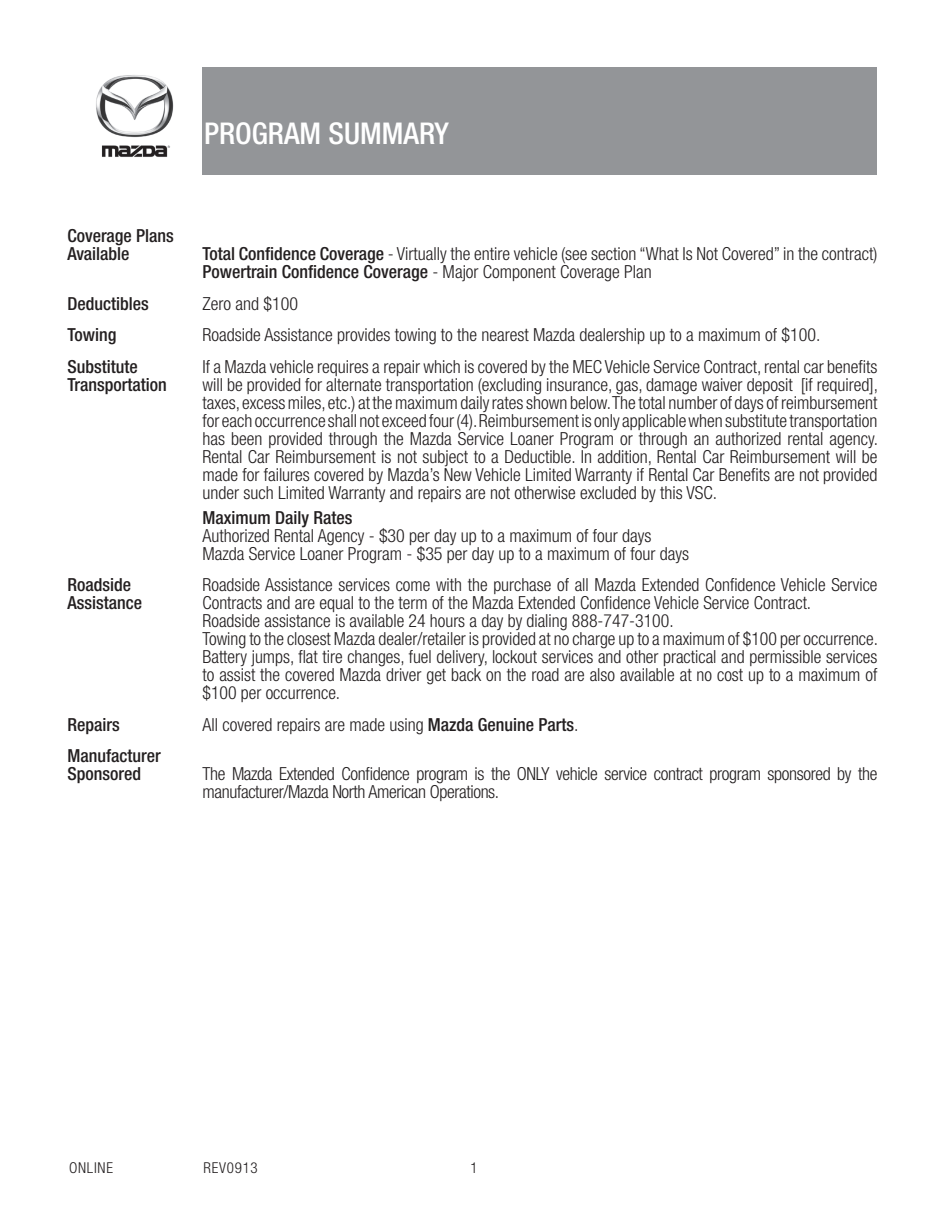
<style>
.page{position:relative;width:945px;height:1215px;background:#fff}
.page>*{position:absolute;margin:0;border:0;box-sizing:border-box;transform-origin:0 0}
.t1{font:500 condensed 30px "Helvetica Neue LT Std";color:#fff}
.t2{font:300 condensed 18px/18px "Helvetica Neue LT Std";color:#231f20;text-align:justify}
.t3{font:500 condensed 18px "Helvetica Neue LT Std";color:#231f20}
.t4{font:300 condensed 18px/18px "Helvetica Neue LT Std";letter-spacing:-.02em;color:#231f20}
.t5{font:300 condensed 15px "Helvetica Neue LT Std";letter-spacing:.05em;color:#231f20}
.s1{font-weight:500}
.s2{font-weight:300}
</style>
<div class="page">
<div style="left:202px;top:68px;width:676px;height:108px;background:#939598"></div>
<img style="left:96px;top:75px;width:78px;height:82px">
<p class="t1" style="left:204px;top:116px;width:247px">PROGRAM SUMMARY</p>
<p class="t3" style="left:68px;top:225px;width:108px">Coverage Plans</p>
<p class="t3" style="left:68px;top:243px;width:64px">Available</p>
<p class="t2" style="left:202px;top:245px;width:676px"><span class="s1">Total Confidence Coverage</span> - Virtually the entire vehicle (see section “What Is Not Covered” in the contract)</p>
<p class="t3" style="left:202px;top:261px;width:451px">Powertrain Confidence Coverage <span class="s2">- Major Component Coverage Plan</span></p>
<p class="t3" style="left:68px;top:293px;width:83px">Deductibles</p>
<p class="t2" style="left:202px;top:294px;width:97px">Zero and $100</p>
<p class="t3" style="left:68px;top:324px;width:50px">Towing</p>
<p class="t2" style="left:202px;top:326px;width:619px">Roadside Assistance provides towing to the nearest Mazda dealership up to a maximum of $100.</p>
<p class="t3" style="left:68px;top:356px;width:72px">Substitute</p>
<p class="t2" style="left:202px;top:357px;width:676px">If a Mazda vehicle requires a repair which is covered by the MEC Vehicle Service Contract, rental car benefits</p>
<p class="t3" style="left:68px;top:374px;width:101px">Transportation</p>
<p class="t2" style="left:202px;top:375px;width:677px">will be provided for alternate transportation (excluding insurance, gas, damage waiver deposit [if required],</p>
<p class="t2" style="left:202px;top:393px;width:677px">taxes, excess miles, etc.) at the maximum daily rates shown below. The total number of days of reimbursement for each occurrence shall not exceed four (4). Reimbursement is only applicable when substitute transportation has been provided through the Mazda Service Loaner Program or through an authorized rental agency.<br>Rental Car Reimbursement is not subject to a Deductible. In addition, Rental Car Reimbursement will be made for failures covered by Mazda’s New Vehicle Limited Warranty if Rental Car Benefits are not provided under such Limited Warranty and repairs are not otherwise excluded by this VSC.</p>
<p class="t3" style="left:202px;top:506px;width:151px">Maximum Daily Rates</p>
<p class="t2" style="left:202px;top:526px;width:450px">Authorized Rental Agency - $30 per day up to a maximum of four days</p>
<p class="t2" style="left:202px;top:544px;width:488px">Mazda Service Loaner Program - $35 per day up to a maximum of four days</p>
<p class="t3" style="left:68px;top:574px;width:65px">Roadside</p>
<p class="t2" style="left:202px;top:576px;width:677px">Roadside Assistance services come with the purchase of all Mazda Extended Confidence Vehicle Service</p>
<p class="t3" style="left:68px;top:592px;width:76px">Assistance</p>
<p class="t2" style="left:202px;top:594px;width:610px">Contracts and are equal to the term of the Mazda Extended Confidence Vehicle Service Contract.</p>
<p class="t2" style="left:203px;top:612px;width:473px">Roadside assistance is available 24 hours a day by dialing 888-747-3100.</p>
<p class="t2" style="left:202px;top:630px;width:677px">Towing to the closest Mazda dealer/retailer is provided at no charge up to a maximum of $100 per occurrence.<br>Battery jumps, flat tire changes, fuel delivery, lockout services and other practical and permissible services</p>
<p class="t2" style="left:203px;top:666px;width:676px">to assist the covered Mazda driver get back on the road are also available at no cost up to a maximum of</p>
<p class="t2" style="left:203px;top:684px;width:139px">$100 per occurrence.</p>
<p class="t3" style="left:68px;top:713px;width:54px">Repairs</p>
<p class="t2" style="left:202px;top:715px;width:378px">All covered repairs are made using <span class="s1">Mazda Genuine Parts</span>.</p>
<p class="t3" style="left:68px;top:745px;width:95px">Manufacturer</p>
<p class="t3" style="left:68px;top:763px;width:75px">Sponsored</p>
<p class="t4" style="left:202px;top:765px;width:676px">The Mazda Extended Confidence program is the ONLY vehicle service contract program sponsored by the manufacturer/Mazda North American Operations.</p>
<p class="t5" style="left:69px;top:1159px;width:46px">ONLINE</p>
<p class="t5" style="left:203px;top:1159px;width:56px">REV0913</p>
<p class="t5" style="left:470px;top:1159px;width:9px">1</p>
</div>
